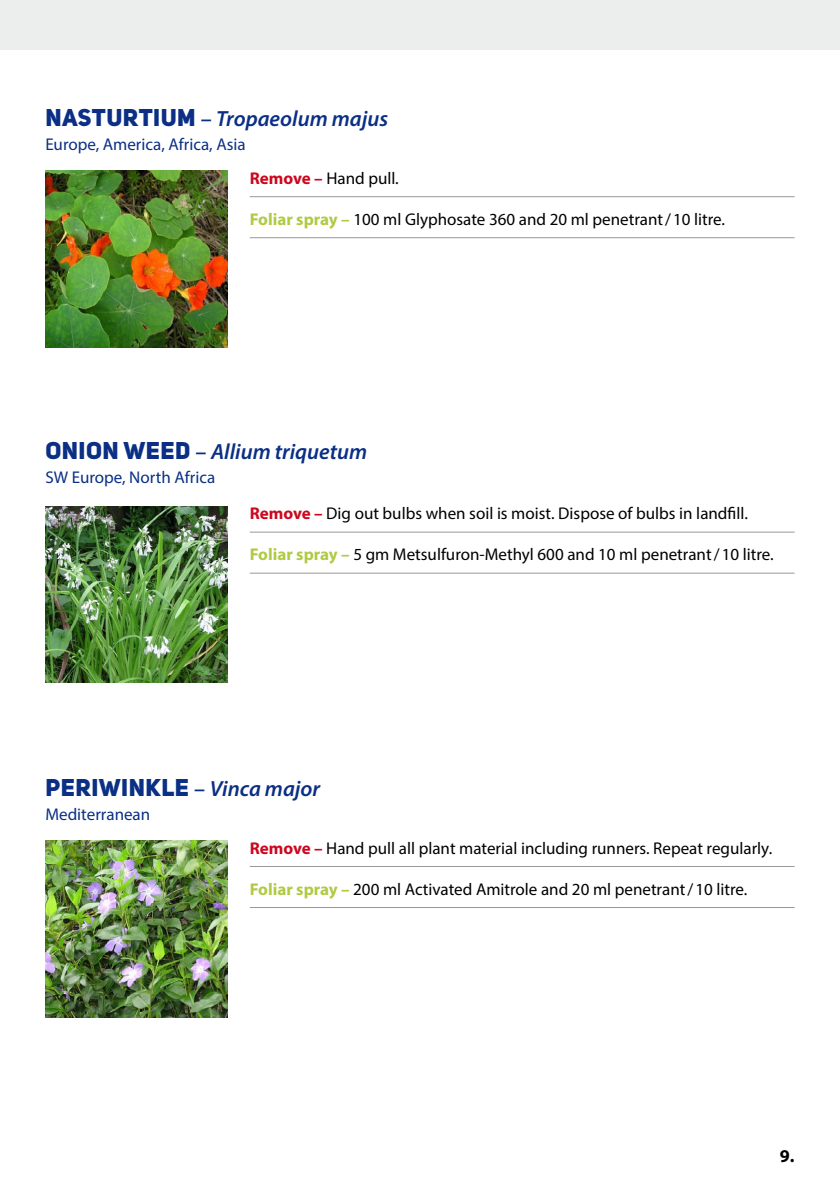
<style>
.page{position:relative;width:840px;height:1191px;background:#fff}
.page>*{position:absolute;margin:0;border:0;box-sizing:border-box;transform-origin:0 0}
.t1{font:24px "Uni Sans Heavy CAPS";letter-spacing:.02em;color:#0a2f85}
.t2{font:italic 600 22px "Myriad Pro";color:#0a2f85}
.t3{font:700 18px "Myriad Pro";color:#000}
.t4{font:17px "Myriad Pro";color:#000}
.t5{font:17px "Myriad Pro";color:#0a2f85}
.s1{font-family:"Uni Sans Heavy CAPS";font-weight:400;font-style:normal;font-size:24px}
.s2{font-style:normal}
.s3{font-weight:700;color:#cd071e}
.s4{font-weight:700;color:#b0ca44}
.s5{font-family:"Myriad Pro";font-weight:600;font-size:22px}
.s6{font-family:"Myriad Pro";font-weight:600;font-style:italic;font-size:22px}
</style>
<div class="page">
<div style="left:0;top:0;width:839px;height:50px;background:#eceded"></div>
<img style="left:45px;top:171px;width:182px;height:176px">
<hr style="left:249px;top:196px;width:545px;height:1px;background:#999">
<hr style="left:249px;top:237px;width:545px;height:1px;background:#999">
<img style="left:45px;top:506px;width:182px;height:177px">
<hr style="left:249px;top:531px;width:545px;height:1px;background:#999">
<hr style="left:249px;top:572px;width:545px;height:1px;background:#999">
<hr style="left:249px;top:866px;width:545px;height:1px;background:#999">
<hr style="left:249px;top:907px;width:545px;height:1px;background:#999">
<img style="left:45px;top:840px;width:182px;height:177px">
<p class="t2" style="left:45px;top:104px;width:344px"><span class="s1">NASTURTIUM</span> <span class="s2">–</span> Tropaeolum majus</p>
<p class="t5" style="left:45px;top:134px;width:202px">Europe, America, Africa, Asia</p>
<p class="t4" style="left:249px;top:167px;width:150px"><span class="s3">Remove –</span> Hand pull.</p>
<p class="t4" style="left:249px;top:208px;width:476px"><span class="s4">Foliar spray –</span> 100 ml Glyphosate 360 and 20 ml penetrant/10 litre.</p>
<p class="t2" style="left:45px;top:438px;width:323px"><span class="s1">ONION WEED</span> <span class="s2">–</span> Allium triquetum</p>
<p class="t5" style="left:45px;top:467px;width:171px">SW Europe, North Africa</p>
<p class="t4" style="left:249px;top:503px;width:499px"><span class="s3">Remove –</span> Dig out bulbs when soil is moist. Dispose of bulbs in landfill.</p>
<p class="t4" style="left:249px;top:544px;width:525px"><span class="s4">Foliar spray –</span> 5 gm Metsulfuron-Methyl 600 and 10 ml penetrant/10 litre.</p>
<h1 class="t1" style="left:45px;top:771px;width:276px">PERIWINKLE <span class="s5">–</span> <span class="s6">Vinca major</span></h1>
<p class="t5" style="left:45px;top:803px;width:106px">Mediterranean</p>
<p class="t4" style="left:249px;top:837px;width:523px"><span class="s3">Remove –</span> Hand pull all plant material including runners. Repeat regularly.</p>
<p class="t4" style="left:249px;top:878px;width:499px"><span class="s4">Foliar spray –</span> 200 ml Activated Amitrole and 20 ml penetrant/10 litre.</p>
<p class="t3" style="left:779px;top:1144px;width:16px">9.</p>
</div>
